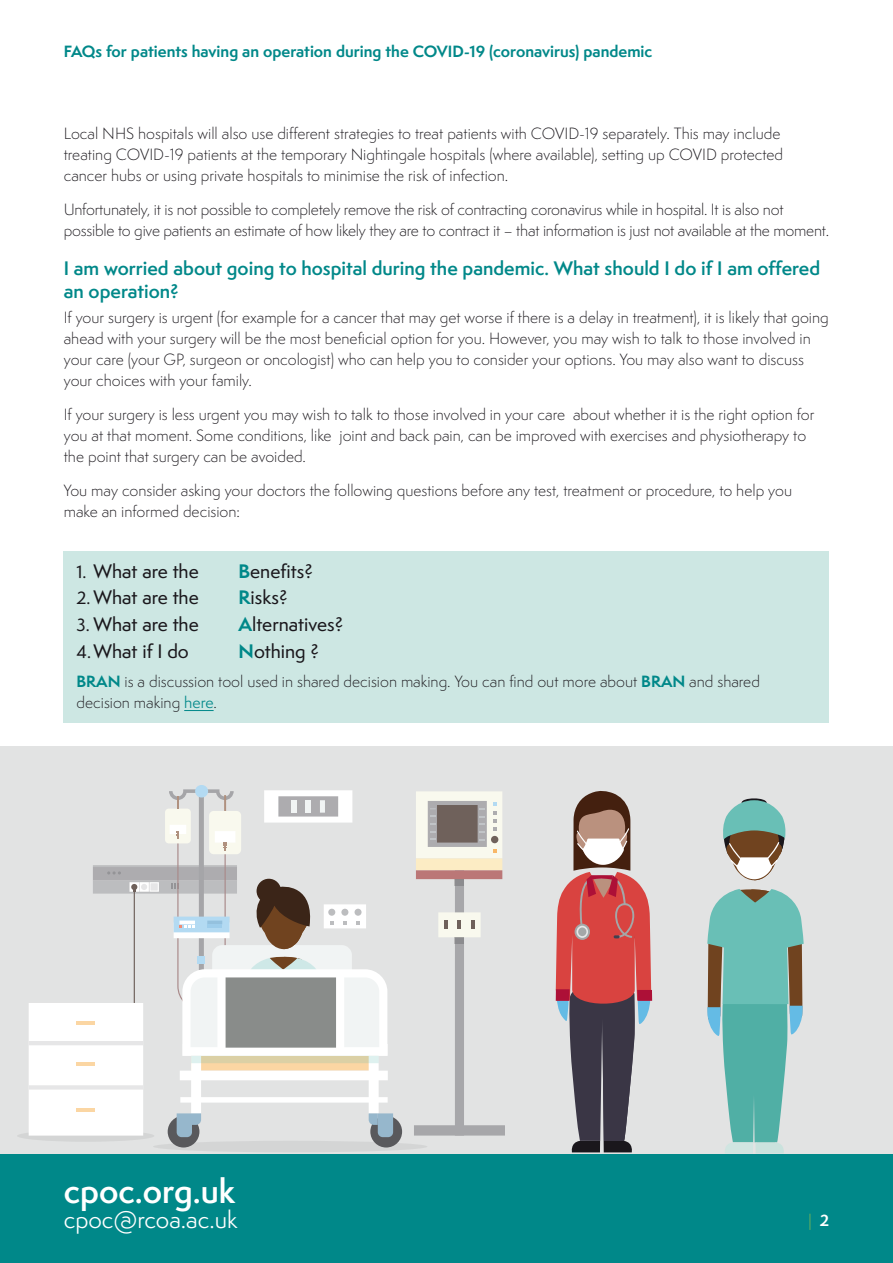
<style>
.page{position:relative;width:893px;height:1263px;background:#fff}
.page>*{position:absolute;margin:0;border:0;box-sizing:border-box;transform-origin:0 0}
.t1{font:600 31.5px "Semplicita Pro";color:#fff}
.t2{font:22.5px "Semplicita Pro";color:#fff}
.Sub_heading_2{font:600 18px/22.5px "Semplicita Pro";color:#008889}
.t3{font:500 18px "Semplicita Pro";color:#1a171c}
.Text{font:300 15px/21px "Semplicita Pro";color:#1a171c}
.t4{font:700 15px "Semplicita Pro";color:#008889}
.t5{font:300 15px "Semplicita Pro";color:#96c148}
.s1{font-size:16.5px}
.s2{font-weight:700;color:#008889}
.s3{font-weight:400;color:#008889}
.s4{font-weight:700;color:#fff}
</style>
<div class="page">
<div style="left:0;top:1153px;width:893px;height:110px;background:#008889"></div>
<div style="left:0;top:746px;width:893px;height:407px;background:#e2e3e3"></div>
<div style="left:93px;top:880px;width:144px;height:14px;background:#bcbdbf"></div>
<hr style="left:93px;top:865px;width:144px;height:2px;background:#bcbdbf">
<div style="left:93px;top:867px;width:144px;height:13px;background:#adacaf"></div>
<svg style="left:107px;top:871px;width:14px;height:3px"></svg>
<div style="left:130px;top:882px;width:9px;height:10px;background:#fff"></div>
<div style="left:139px;top:882px;width:10px;height:10px;background:#fff"></div>
<svg style="left:149px;top:882px;width:10px;height:10px"></svg>
<div style="left:150px;top:883px;width:8px;height:8px;background:#e6e6e7"></div>
<svg style="left:131px;top:884px;width:16px;height:7px"></svg>
<hr style="left:134px;top:891px;width:1px;height:118px;background:#6f615b">
<div style="left:416px;top:791px;width:86px;height:67px;background:#f9f9ee"></div>
<div style="left:428px;top:801px;width:59px;height:46px;background:#adacaf"></div>
<div style="left:437px;top:805px;width:41px;height:37px;background:#6f615b"></div>
<svg style="left:430px;top:838px;width:6px;height:2px"></svg>
<svg style="left:493px;top:802px;width:4px;height:29px"></svg>
<svg style="left:493px;top:849px;width:4px;height:4px"></svg>
<div style="left:491px;top:836px;width:7px;height:7px;background:#6f615b;border-radius:50%"></div>
<div style="left:416px;top:858px;width:86px;height:12px;background:#fcecc4"></div>
<div style="left:455px;top:870px;width:9px;height:265px;background:#a7a7aa"></div>
<div style="left:416px;top:870px;width:86px;height:9px;background:#b77"></div>
<div style="left:414px;top:1125px;width:91px;height:10px;background:#a7a7aa"></div>
<div style="left:438px;top:912px;width:43px;height:25px;background:#f9f9ee"></div>
<svg style="left:444px;top:920px;width:4px;height:9px"></svg>
<svg style="left:458px;top:920px;width:3px;height:9px"></svg>
<svg style="left:471px;top:920px;width:3px;height:9px"></svg>
<div style="left:455px;top:879px;width:9px;height:7px;background:#8c8c8f"></div>
<div style="left:455px;top:937px;width:9px;height:7px;background:#8c8c8f"></div>
<div style="left:264px;top:790px;width:88px;height:32px;background:#fff"></div>
<div style="left:278px;top:796px;width:60px;height:20px;background:#adacaf"></div>
<div style="left:292px;top:800px;width:5px;height:13px;background:#f1f4f4"></div>
<div style="left:306px;top:800px;width:5px;height:13px;background:#f1f4f4"></div>
<div style="left:320px;top:800px;width:5px;height:13px;background:#f1f4f4"></div>
<div style="left:199px;top:791px;width:5px;height:256px;background:#a5a5a8"></div>
<div style="left:195px;top:785px;width:13px;height:12px;background:#b3daf2;border-radius:6px"></div>
<div style="left:209px;top:811px;width:32px;height:43px;background:#f9f9ee;border-radius:5px"></div>
<div style="left:165px;top:808px;width:26px;height:35px;background:#f9f9ee;border-radius:4px"></div>
<div style="left:170px;top:825px;width:16px;height:9px;background:#fff"></div>
<svg style="left:169px;top:789px;width:65px;height:22px"></svg>
<div style="left:153px;top:1141px;width:274px;height:11px;background:#d4d5d5;border-radius:50%"></div>
<div style="left:191px;top:1056px;width:187px;height:14px;background:#fbd6a3"></div>
<div style="left:191px;top:1056px;width:10px;height:57px;background:#fff"></div>
<div style="left:168px;top:1116px;width:31px;height:31px;background:#59595c;border-radius:50%"></div>
<svg style="left:177px;top:1113px;width:24px;height:24px"></svg>
<div style="left:369px;top:1056px;width:10px;height:57px;background:#fff"></div>
<div style="left:370px;top:1116px;width:32px;height:31px;background:#59595c;border-radius:50%"></div>
<svg style="left:369px;top:1113px;width:24px;height:24px"></svg>
<div style="left:180px;top:1097px;width:208px;height:5px;background:#fff"></div>
<svg style="left:171px;top:831px;width:216px;height:225px"></svg>
<div style="left:217px;top:973px;width:9px;height:79px;background:#fff"></div>
<div style="left:336px;top:973px;width:8px;height:79px;background:#fff"></div>
<div style="left:180px;top:1070px;width:208px;height:10px;background:#fff"></div>
<svg style="left:191px;top:1056px;width:188px;height:7px"></svg>
<svg style="left:17px;top:1130px;width:137px;height:12px"></svg>
<div style="left:29px;top:1003px;width:114px;height:132px;background:#fff"></div>
<hr style="left:29px;top:1041px;width:114px;height:4px;background:#e6e6e7">
<hr style="left:29px;top:1085px;width:114px;height:4px;background:#e6e6e7">
<svg style="left:77px;top:1021px;width:18px;height:3px"></svg>
<hr style="left:77px;top:1062px;width:18px;height:3px;background:#fbd6a3">
<hr style="left:76px;top:1108px;width:18px;height:4px;background:#fbd6a3">
<div style="left:64px;top:551px;width:765px;height:172px;background:#cde7e3"></div>
<hr style="left:184px;top:710px;width:30px;height:1px;background:#008889">
<svg style="left:707px;top:889px;width:97px;height:264px"></svg>
<svg style="left:723px;top:798px;width:63px;height:82px"></svg>
<svg style="left:556px;top:791px;width:95px;height:361px"></svg>
<div style="left:637px;top:990px;width:15px;height:11px;background:#ad1037"></div>
<p class="t4" style="left:64px;top:40px;width:590px">FAQs for patients having an operation during the COVID-19 (coronavirus) pandemic</p>
<p class="Text" style="left:64px;top:123px;width:721px">Local NHS hospitals will also use different strategies to treat patients with COVID-19 separately. This may include treating COVID-19 patients at the temporary Nightingale hospitals (where available), setting up COVID protected cancer hubs or using private hospitals to minimise the risk of infection.</p>
<p class="Text" style="left:64px;top:199px;width:767px">Unfortunately, it is not possible to completely remove the risk of contracting coronavirus while in hospital. It is also not possible to give patients an estimate of how likely they are to contract it – that information is just not available at the moment.</p>
<p class="Sub_heading_2" style="left:64px;top:257px;width:758px">I am worried about going to hospital during the pandemic. What should I do if I am offered an operation?</p>
<p class="Text" style="left:64px;top:307px;width:766px">If your surgery is urgent (for example for a cancer that may get worse if there is a delay in treatment), it is likely that going ahead with your surgery will be the most beneficial option for you. However, you may wish to talk to those involved in your care (your GP, surgeon or oncologist) who can help you to consider your options. You may also want to discuss your choices with your family.</p>
<p class="Text" style="left:64px;top:404px;width:752px">If your surgery is less urgent you may wish to talk to those involved in your care about whether it is the right option for you at that moment. Some conditions, like joint and back pain, can be improved with exercises and physiotherapy to the point that surgery can be avoided.</p>
<p class="Text" style="left:64px;top:479px;width:730px">You may consider asking your doctors the following questions before any test, treatment or procedure, to help you make an informed decision:</p>
<p class="t3" style="left:77px;top:558px;width:124px"><span class="s1">1.</span> What are the</p>
<p class="t3" style="left:239px;top:558px;width:76px"><span class="s2">B</span>enefits?</p>
<p class="t3" style="left:77px;top:585px;width:124px"><span class="s1">2.</span> What are the</p>
<p class="t3" style="left:239px;top:585px;width:51px"><span class="s2">R</span>isks?</p>
<p class="t3" style="left:77px;top:611px;width:124px"><span class="s1">3.</span> What are the</p>
<p class="t3" style="left:239px;top:611px;width:106px"><span class="s2">A</span>lternatives?</p>
<p class="t3" style="left:77px;top:638px;width:114px"><span class="s1">4.</span>What if I do</p>
<p class="t3" style="left:239px;top:638px;width:82px"><span class="s2">N</span>othing ?</p>
<p class="Text" style="left:77px;top:671px;width:685px"><span class="s2">BRAN</span> is a discussion tool used in shared decision making. You can find out more about <span class="s2">BRAN</span> and shared decision making <span class="s3">here</span>.</p>
<h1 class="t1" style="left:64px;top:1168px;width:173px">cpoc.org.uk</h1>
<h2 class="t2" style="left:64px;top:1204px;width:175px">cpoc@rcoa.ac.uk</h2>
<p class="t5" style="left:808px;top:1210px;width:22px">| <span class="s4">2</span></p>
</div>
